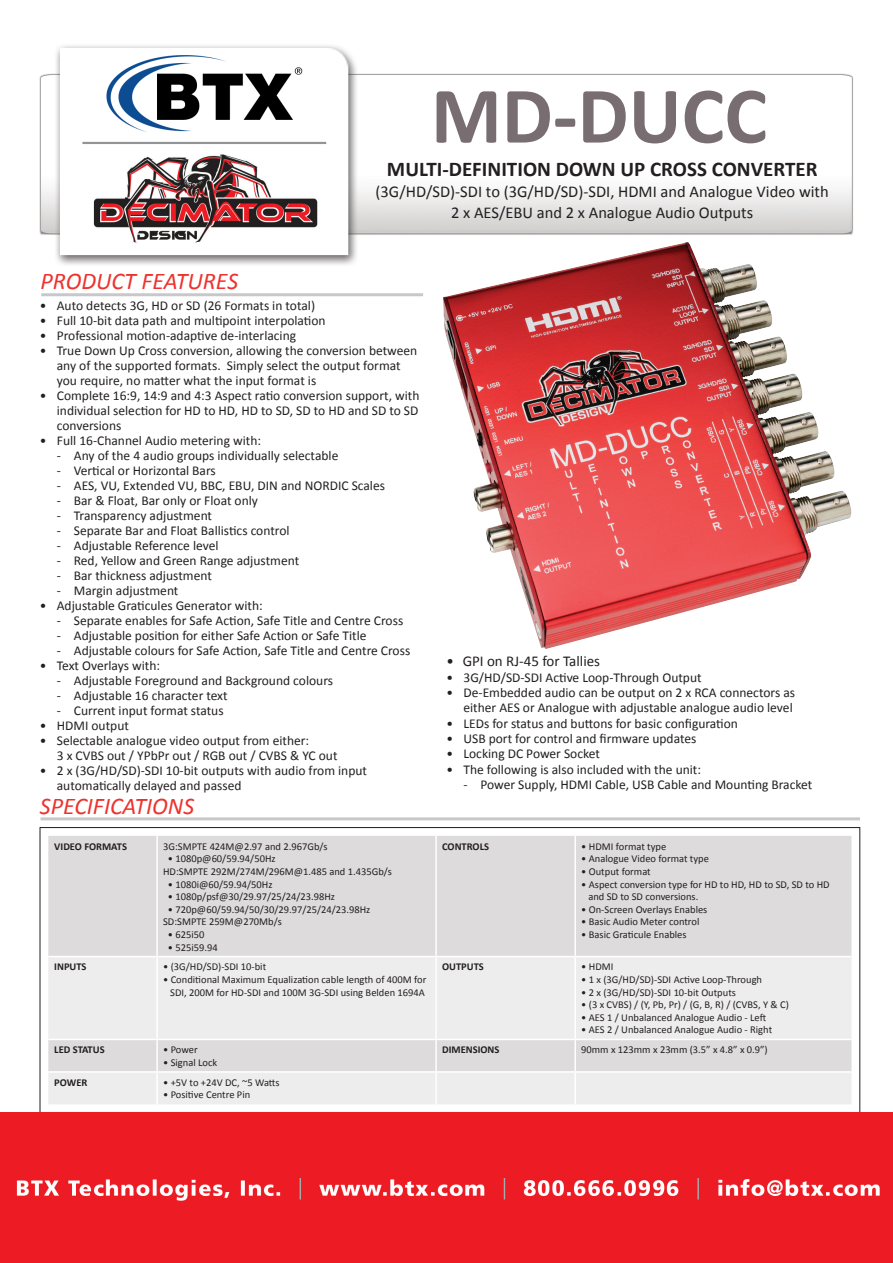
<style>
.page{position:relative;width:893px;height:1263px;background:#fff}
.page>*{position:absolute;margin:0;border:0;box-sizing:border-box;transform-origin:0 0}
.t1{font:700 81px "Calibri";color:#786e71}
.t2{font:italic 24px "Calibri";color:#ee322d}
.t3{font:700 21px "Calibri";color:#231f20}
.t4{font:16.5px/21px "Calibri";color:#231f20;text-align:center}
.t5{font:15px "Calibri";color:#231f20}
.t6{font:13.5px/15px "Calibri";color:#231f20}
.t7{font:10.5px/12.6px "Calibri";color:#231f20}
.t8{font:700 10.5px "Calibri";color:#231f20}
</style>
<div class="page">
<img style="left:39px;top:45px;width:822px;height:1067px">
<div style="left:48px;top:836px;width:803px;height:120px;background:#dedbdd"></div>
<svg style="left:48px;top:957px;width:803px;height:147px;background:#eae9e9"></svg>
<hr style="left:156px;top:836px;width:2px;height:120px;background:#fff">
<hr style="left:435px;top:836px;width:2px;height:120px;background:#fff">
<hr style="left:574px;top:836px;width:2px;height:120px;background:#fff">
<hr style="left:48px;top:956px;width:109px;height:1px;background:#fff">
<hr style="left:157px;top:956px;width:279px;height:1px;background:#fff">
<hr style="left:156px;top:957px;width:2px;height:82px;background:#fff">
<hr style="left:436px;top:956px;width:139px;height:1px;background:#fff">
<hr style="left:435px;top:957px;width:2px;height:82px;background:#fff">
<hr style="left:575px;top:956px;width:276px;height:1px;background:#fff">
<hr style="left:574px;top:957px;width:2px;height:82px;background:#fff">
<hr style="left:48px;top:1039px;width:109px;height:1px;background:#fff">
<hr style="left:157px;top:1039px;width:279px;height:1px;background:#fff">
<hr style="left:156px;top:1040px;width:2px;height:31px;background:#fff">
<hr style="left:436px;top:1039px;width:139px;height:1px;background:#fff">
<hr style="left:435px;top:1040px;width:2px;height:31px;background:#fff">
<hr style="left:575px;top:1039px;width:276px;height:1px;background:#fff">
<hr style="left:574px;top:1040px;width:2px;height:31px;background:#fff">
<hr style="left:48px;top:1071px;width:109px;height:2px;background:#fff">
<hr style="left:157px;top:1071px;width:279px;height:2px;background:#fff">
<hr style="left:156px;top:1073px;width:2px;height:31px;background:#fff">
<hr style="left:436px;top:1071px;width:139px;height:2px;background:#fff">
<hr style="left:435px;top:1073px;width:2px;height:31px;background:#fff">
<hr style="left:575px;top:1071px;width:276px;height:2px;background:#fff">
<hr style="left:574px;top:1073px;width:2px;height:31px;background:#fff">
<hr style="left:41px;top:817px;width:819px;height:3px;background:#c7c8ca">
<hr style="left:41px;top:293px;width:382px;height:3px;background:#c7c8ca">
<img style="left:443px;top:242px;width:408px;height:407px">
<img style="left:63px;top:61px;width:281px;height:188px">
<div style="left:0;top:1112px;width:893px;height:151px;background:#ed1b24"></div>
<h2 class="t2" style="left:41px;top:265px;width:199px">PRODUCT FEATURES</h2>
<h1 class="t1" style="left:431px;top:64px;width:338px">MD-DUCC</h1>
<h3 class="t3" style="left:387px;top:156px;width:432px">MULTI-DEFINITION DOWN UP CROSS CONVERTER</h3>
<p class="t4" style="left:376px;top:181px;width:455px">(3G/HD/SD)-SDI to (3G/HD/SD)-SDI, HDMI and Analogue Video with<br>2 x AES/EBU and 2 x Analogue Audio Outputs</p>
<p class="t6" style="left:40px;top:298px;width:277px">• Auto detects 3G, HD or SD (26 Formats in total)</p>
<p class="t6" style="left:40px;top:313px;width:287px">• Full 10-bit data path and multipoint interpolation</p>
<p class="t6" style="left:40px;top:328px;width:258px">• Professional motion-adaptive de-interlacing</p>
<p class="t6" style="left:57px;top:343px;width:362px;text-indent:-17px">• True Down Up Cross conversion, allowing the conversion between any of the supported formats. Simply select the output format you require, no matter what the input format is</p>
<p class="t6" style="left:57px;top:388px;width:364px;text-align:justify;text-indent:-17px">• Complete 16:9, 14:9 and 4:3 Aspect ratio conversion support, with individual selection for HD to HD, HD to SD, SD to HD and SD to SD conversions</p>
<p class="t6" style="left:40px;top:433px;width:223px">• Full 16-Channel Audio metering with:</p>
<p class="t6" style="left:57px;top:448px;width:283px">- Any of the 4 audio groups individually selectable</p>
<p class="t6" style="left:57px;top:463px;width:161px">- Vertical or Horizontal Bars</p>
<p class="t6" style="left:57px;top:478px;width:330px">- AES, VU, Extended VU, BBC, EBU, DIN and NORDIC Scales</p>
<p class="t6" style="left:57px;top:493px;width:203px">- Bar &amp; Float, Bar only or Float only</p>
<p class="t6" style="left:57px;top:508px;width:157px">- Transparency adjustment</p>
<p class="t6" style="left:57px;top:523px;width:234px">- Separate Bar and Float Ballistics control</p>
<p class="t6" style="left:57px;top:538px;width:163px">- Adjustable Reference level</p>
<p class="t6" style="left:57px;top:553px;width:244px">- Red, Yellow and Green Range adjustment</p>
<p class="t6" style="left:57px;top:568px;width:157px">- Bar thickness adjustment</p>
<p class="t6" style="left:57px;top:583px;width:123px">- Margin adjustment</p>
<p class="t6" style="left:40px;top:598px;width:224px">• Adjustable Graticules Generator with:</p>
<p class="t6" style="left:57px;top:613px;width:348px">- Separate enables for Safe Action, Safe Title and Centre Cross</p>
<p class="t6" style="left:57px;top:628px;width:311px">- Adjustable position for either Safe Action or Safe Title</p>
<p class="t6" style="left:57px;top:643px;width:355px">- Adjustable colours for Safe Action, Safe Title and Centre Cross</p>
<p class="t6" style="left:40px;top:658px;width:122px">• Text Overlays with:</p>
<p class="t6" style="left:57px;top:673px;width:278px">- Adjustable Foreground and Background colours</p>
<p class="t6" style="left:57px;top:688px;width:172px">- Adjustable 16 character text</p>
<p class="t6" style="left:57px;top:703px;width:168px">- Current input format status</p>
<p class="t6" style="left:40px;top:718px;width:91px">• HDMI output</p>
<p class="t6" style="left:57px;top:733px;width:282px;text-indent:-17px">• Selectable analogue video output from either:<br>3 x CVBS out / YPbPr out / RGB out / CVBS &amp; YC out</p>
<p class="t6" style="left:57px;top:763px;width:312px;text-indent:-17px">• 2 x (3G/HD/SD)-SDI 10-bit outputs with audio from input automatically delayed and passed</p>
<h2 class="t2" style="left:40px;top:789px;width:156px">SPECIFICATIONS</h2>
<p class="t8" style="left:54px;top:839px;width:74px">VIDEO FORMATS</p>
<p class="t7" style="left:163px;top:840px;width:166px">3G:SMPTE 424M@2.97 and 2.967Gb/s</p>
<p class="t7" style="left:163px;top:852px;width:230px;text-indent:5px">• 1080p@60/59.94/50Hz<br>HD:SMPTE 292M/274M/296M@1.485 and 1.435Gb/s</p>
<p class="t7" style="left:168px;top:878px;width:106px">• 1080i@60/59.94/50Hz</p>
<p class="t7" style="left:168px;top:890px;width:169px">• 1080p/psf@30/29.97/25/24/23.98Hz</p>
<p class="t7" style="left:163px;top:903px;width:209px;text-indent:5px">• 720p@60/59.94/50/30/29.97/25/24/23.98Hz<br>SD:SMPTE 259M@270Mb/s</p>
<p class="t7" style="left:168px;top:928px;width:38px">• 625i50</p>
<p class="t7" style="left:168px;top:941px;width:51px">• 525i59.94</p>
<p class="t8" style="left:54px;top:960px;width:34px">INPUTS</p>
<p class="t7" style="left:163px;top:961px;width:105px">• (3G/HD/SD)-SDI 10-bit</p>
<p class="t7" style="left:163px;top:973px;width:265px;text-align:center">• Conditional Maximum Equalization cable length of 400M for<br>SDI, 200M for HD-SDI and 100M 3G-SDI using Belden 1694A</p>
<p class="t8" style="left:54px;top:1043px;width:52px">LED STATUS</p>
<p class="t7" style="left:163px;top:1043px;width:36px">• Power</p>
<p class="t7" style="left:163px;top:1056px;width:56px">• Signal Lock</p>
<p class="t8" style="left:54px;top:1075px;width:35px">POWER</p>
<p class="t7" style="left:163px;top:1076px;width:118px">• +5V to +24V DC, ~5 Watts</p>
<p class="t7" style="left:163px;top:1089px;width:89px">• Positive Centre Pin</p>
<p class="t5" style="left:446px;top:652px;width:155px">• GPI on RJ-45 for Tallies</p>
<p class="t6" style="left:446px;top:670px;width:257px">• 3G/HD/SD-SDI Active Loop-Through Output</p>
<p class="t6" style="left:446px;top:685px;width:350px;text-align:right">• De-Embedded audio can be output on 2 x RCA connectors as either AES or Analogue with adjustable analogue audio level</p>
<p class="t6" style="left:446px;top:716px;width:293px">• LEDs for status and buttons for basic configuration</p>
<p class="t6" style="left:446px;top:731px;width:251px">• USB port for control and firmware updates</p>
<p class="t6" style="left:446px;top:746px;width:155px">• Locking DC Power Socket</p>
<p class="t6" style="left:446px;top:761px;width:256px">• The following is also included with the unit:</p>
<p class="t6" style="left:463px;top:777px;width:350px">- Power Supply, HDMI Cable, USB Cable and Mounting Bracket</p>
<p class="t8" style="left:442px;top:839px;width:49px">CONTROLS</p>
<p class="t7" style="left:581px;top:840px;width:87px">• HDMI format type</p>
<p class="t7" style="left:581px;top:852px;width:129px">• Analogue Video format type</p>
<p class="t7" style="left:581px;top:865px;width:71px">• Output format</p>
<p class="t7" style="left:588px;top:878px;width:243px;text-indent:-7px">• Aspect conversion type for HD to HD, HD to SD, SD to HD and SD to SD conversions.</p>
<p class="t7" style="left:581px;top:903px;width:128px">• On-Screen Overlays Enables</p>
<p class="t7" style="left:581px;top:915px;width:120px">• Basic Audio Meter control</p>
<p class="t7" style="left:581px;top:928px;width:107px">• Basic Graticule Enables</p>
<p class="t8" style="left:442px;top:960px;width:43px">OUTPUTS</p>
<p class="t7" style="left:581px;top:961px;width:34px">• HDMI</p>
<p class="t7" style="left:581px;top:973px;width:182px">• 1 x (3G/HD/SD)-SDI Active Loop-Through</p>
<p class="t7" style="left:581px;top:986px;width:156px">• 2 x (3G/HD/SD)-SDI 10-bit Outputs</p>
<p class="t7" style="left:581px;top:998px;width:209px">• (3 x CVBS) / (Y, Pb, Pr) / (G, B, R) / (CVBS, Y &amp; C)</p>
<p class="t7" style="left:581px;top:1011px;width:186px">• AES 1 / Unbalanced Analogue Audio - Left</p>
<p class="t7" style="left:581px;top:1024px;width:192px">• AES 2 / Unbalanced Analogue Audio - Right</p>
<p class="t8" style="left:442px;top:1043px;width:59px">DIMENSIONS</p>
<p class="t7" style="left:581px;top:1043px;width:188px">90mm x 123mm x 23mm (3.5” x 4.8” x 0.9”)</p>
</div>
